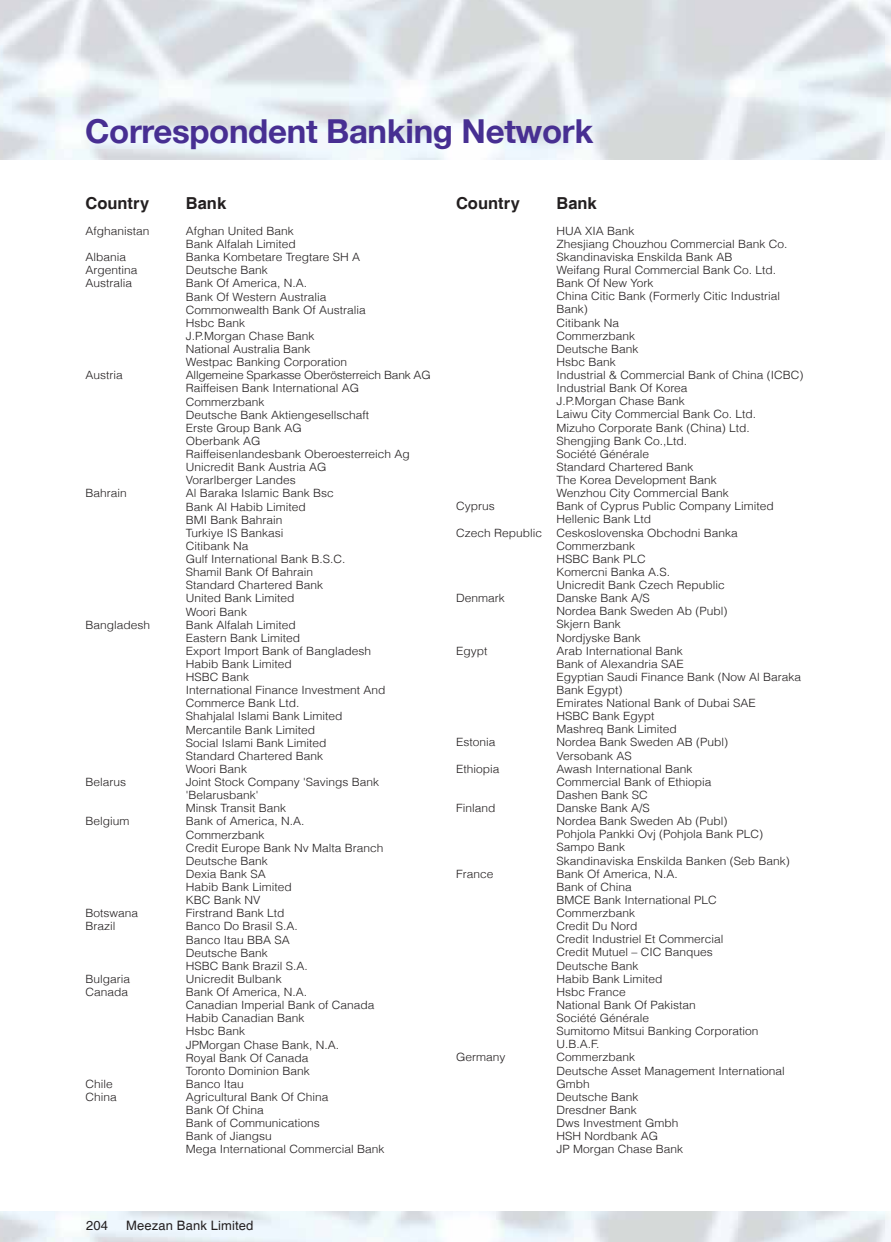
<style>
.page{position:relative;width:891px;height:1242px;background:#fff}
.page>*{position:absolute;margin:0;border:0;box-sizing:border-box;transform-origin:0 0}
.t1{font:700 33px "Helvetica Neue";letter-spacing:-.01em;color:#472f92}
.t2{font:700 16.5px "Helvetica";color:#231f20}
.t3{font:12.9px "Helvetica";letter-spacing:.01em;color:#231f20}
.t4{font:300 11.4px/13px "Helvetica";color:#231f20;scale:1.05 1}
</style>
<div class="page">
<h1 class="t1" style="left:85px;top:105px;width:510px">Correspondent Banking Network</h1>
<h2 class="t2" style="left:85px;top:193px;width:65px">Country</h2>
<h2 class="t2" style="left:186px;top:193px;width:42px">Bank</h2>
<h2 class="t2" style="left:456px;top:193px;width:65px">Country</h2>
<h2 class="t2" style="left:556px;top:193px;width:42px">Bank</h2>
<p class="t4" style="left:85px;top:224px;width:62px">Afghanistan</p>
<p class="t4" style="left:186px;top:224px;width:106px">Afghan United Bank<br>Bank Alfalah Limited</p>
<p class="t4" style="left:85px;top:251px;width:40px">Albania</p>
<p class="t4" style="left:186px;top:251px;width:168px">Banka Kombetare Tregtare SH A</p>
<p class="t4" style="left:85px;top:264px;width:51px">Argentina</p>
<p class="t4" style="left:186px;top:264px;width:80px">Deutsche Bank</p>
<p class="t4" style="left:85px;top:277px;width:46px">Australia</p>
<p class="t4" style="left:186px;top:277px;width:173px">Bank Of America, N.A.<br>Bank Of Western Australia<br>Commonwealth Bank Of Australia<br>Hsbc Bank<br>J.P.Morgan Chase Bank<br>National Australia Bank<br>Westpac Banking Corporation</p>
<p class="t4" style="left:85px;top:369px;width:37px">Austria</p>
<p class="t4" style="left:186px;top:369px;width:235px">Allgemeine Sparkasse Oberösterreich Bank AG<br>Raiffeisen Bank International AG<br>Commerzbank<br>Deutsche Bank Aktiengesellschaft<br>Erste Group Bank AG<br>Oberbank AG<br>Raiffeisenlandesbank Oberoesterreich Ag<br>Unicredit Bank Austria AG<br>Vorarlberger Landes</p>
<p class="t4" style="left:85px;top:487px;width:41px">Bahrain</p>
<p class="t4" style="left:186px;top:487px;width:154px">Al Baraka Islamic Bank Bsc<br>Bank Al Habib Limited<br>BMI Bank Bahrain<br>Turkiye IS Bankasi<br>Citibank Na<br>Gulf International Bank B.S.C.<br>Shamil Bank Of Bahrain<br>Standard Chartered Bank<br>United Bank Limited<br>Woori Bank</p>
<p class="t4" style="left:85px;top:618px;width:63px">Bangladesh</p>
<p class="t4" style="left:186px;top:618px;width:192px">Bank Alfalah Limited<br>Eastern Bank Limited<br>Export Import Bank of Bangladesh<br>Habib Bank Limited<br>HSBC Bank<br>International Finance Investment And<br>Commerce Bank Ltd.<br>Shahjalal Islami Bank Limited<br>Mercantile Bank Limited<br>Social Islami Bank Limited<br>Standard Chartered Bank<br>Woori Bank</p>
<p class="t4" style="left:85px;top:775px;width:40px">Belarus</p>
<p class="t4" style="left:186px;top:775px;width:186px">Joint Stock Company 'Savings Bank 'Belarusbank'<br>Minsk Transit Bank</p>
<p class="t4" style="left:85px;top:815px;width:43px">Belgium</p>
<p class="t4" style="left:186px;top:815px;width:190px">Bank of America, N.A.<br>Commerzbank<br>Credit Europe Bank Nv Malta Branch<br>Deutsche Bank<br>Dexia Bank SA<br>Habib Bank Limited<br>KBC Bank NV</p>
<p class="t4" style="left:85px;top:907px;width:52px">Botswana</p>
<p class="t4" style="left:186px;top:907px;width:95px">Firstrand Bank Ltd</p>
<p class="t4" style="left:85px;top:920px;width:30px">Brazil</p>
<p class="t4" style="left:186px;top:920px;width:118px">Banco Do Brasil S.A.<br>Banco Itau BBA SA<br>Deutsche Bank<br>HSBC Bank Brazil S.A.</p>
<p class="t4" style="left:85px;top:972px;width:44px">Bulgaria</p>
<p class="t4" style="left:186px;top:972px;width:93px">Unicredit Bulbank</p>
<p class="t4" style="left:85px;top:985px;width:42px">Canada</p>
<p class="t4" style="left:186px;top:985px;width:181px">Bank Of America, N.A.<br>Canadian Imperial Bank of Canada<br>Habib Canadian Bank<br>Hsbc Bank<br>JPMorgan Chase Bank, N.A.<br>Royal Bank Of Canada<br>Toronto Dominion Bank</p>
<p class="t4" style="left:85px;top:1077px;width:28px">Chile</p>
<p class="t4" style="left:186px;top:1077px;width:57px">Banco Itau</p>
<p class="t4" style="left:85px;top:1090px;width:31px">China</p>
<p class="t4" style="left:186px;top:1090px;width:191px">Agricultural Bank Of China<br>Bank Of China<br>Bank of Communications<br>Bank of Jiangsu<br>Mega International Commercial Bank</p>
<p class="t4" style="left:556px;top:224px;width:237px">HUA XIA Bank<br>Zhesjiang Chouzhou Commercial Bank Co.<br>Skandinaviska Enskilda Bank AB<br>Weifang Rural Commercial Bank Co. Ltd.<br>Bank Of New York<br>China Citic Bank (Formerly Citic Industrial<br>Bank)<br>Citibank Na<br>Commerzbank<br>Deutsche Bank<br>Hsbc Bank<br>Industrial &amp; Commercial Bank of China (ICBC)<br>Industrial Bank Of Korea<br>J.P.Morgan Chase Bank<br>Laiwu City Commercial Bank Co. Ltd.<br>Mizuho Corporate Bank (China) Ltd.<br>Shengjing Bank Co.,Ltd.<br>Société Générale<br>Standard Chartered Bank<br>The Korea Development Bank<br>Wenzhou City Commercial Bank</p>
<p class="t4" style="left:456px;top:500px;width:38px">Cyprus</p>
<p class="t4" style="left:556px;top:500px;width:209px">Bank of Cyprus Public Company Limited<br>Hellenic Bank Ltd</p>
<p class="t4" style="left:456px;top:526px;width:83px">Czech Republic</p>
<p class="t4" style="left:556px;top:526px;width:174px">Ceskoslovenska Obchodni Banka<br>Commerzbank<br>HSBC Bank PLC<br>Komercni Banka A.S.<br>Unicredit Bank Czech Republic</p>
<p class="t4" style="left:456px;top:591px;width:48px">Denmark</p>
<p class="t4" style="left:556px;top:591px;width:165px">Danske Bank A/S<br>Nordea Bank Sweden Ab (Publ)<br>Skjern Bank<br>Nordjyske Bank</p>
<p class="t4" style="left:456px;top:644px;width:31px">Egypt</p>
<p class="t4" style="left:556px;top:644px;width:235px">Arab International Bank<br>Bank of Alexandria SAE<br>Egyptian Saudi Finance Bank (Now Al Baraka<br>Bank Egypt)<br>Emirates National Bank of Dubai SAE<br>HSBC Bank Egypt<br>Mashreq Bank Limited</p>
<p class="t4" style="left:456px;top:736px;width:39px">Estonia</p>
<p class="t4" style="left:556px;top:736px;width:165px">Nordea Bank Sweden AB (Publ)<br>Versobank AS</p>
<p class="t4" style="left:456px;top:762px;width:43px">Ethiopia</p>
<p class="t4" style="left:556px;top:762px;width:149px">Awash International Bank<br>Commercial Bank of Ethiopia<br>Dashen Bank SC</p>
<p class="t4" style="left:456px;top:801px;width:39px">Finland</p>
<p class="t4" style="left:556px;top:801px;width:224px">Danske Bank A/S<br>Nordea Bank Sweden Ab (Publ)<br>Pohjola Pankki Ovj (Pohjola Bank PLC)<br>Sampo Bank<br>Skandinaviska Enskilda Banken (Seb Bank)</p>
<p class="t4" style="left:456px;top:867px;width:37px">France</p>
<p class="t4" style="left:556px;top:867px;width:194px">Bank Of America, N.A.<br>Bank of China<br>BMCE Bank International PLC<br>Commerzbank<br>Credit Du Nord<br>Credit Industriel Et Commercial<br>Credit Mutuel – CIC Banques<br>Deutsche Bank<br>Habib Bank Limited<br>Hsbc France<br>National Bank Of Pakistan<br>Société Générale<br>Sumitomo Mitsui Banking Corporation<br>U.B.A.F.</p>
<p class="t4" style="left:456px;top:1051px;width:49px">Germany</p>
<p class="t4" style="left:556px;top:1051px;width:219px">Commerzbank<br>Deutsche Asset Management International<br>Gmbh<br>Deutsche Bank<br>Dresdner Bank<br>Dws Investment Gmbh<br>HSH Nordbank AG<br>JP Morgan Chase Bank</p>
<p class="t3" style="left:86px;top:1218px;width:23px">204</p>
<p class="t3" style="left:126px;top:1218px;width:129px">Meezan Bank Limited</p>
</div>
